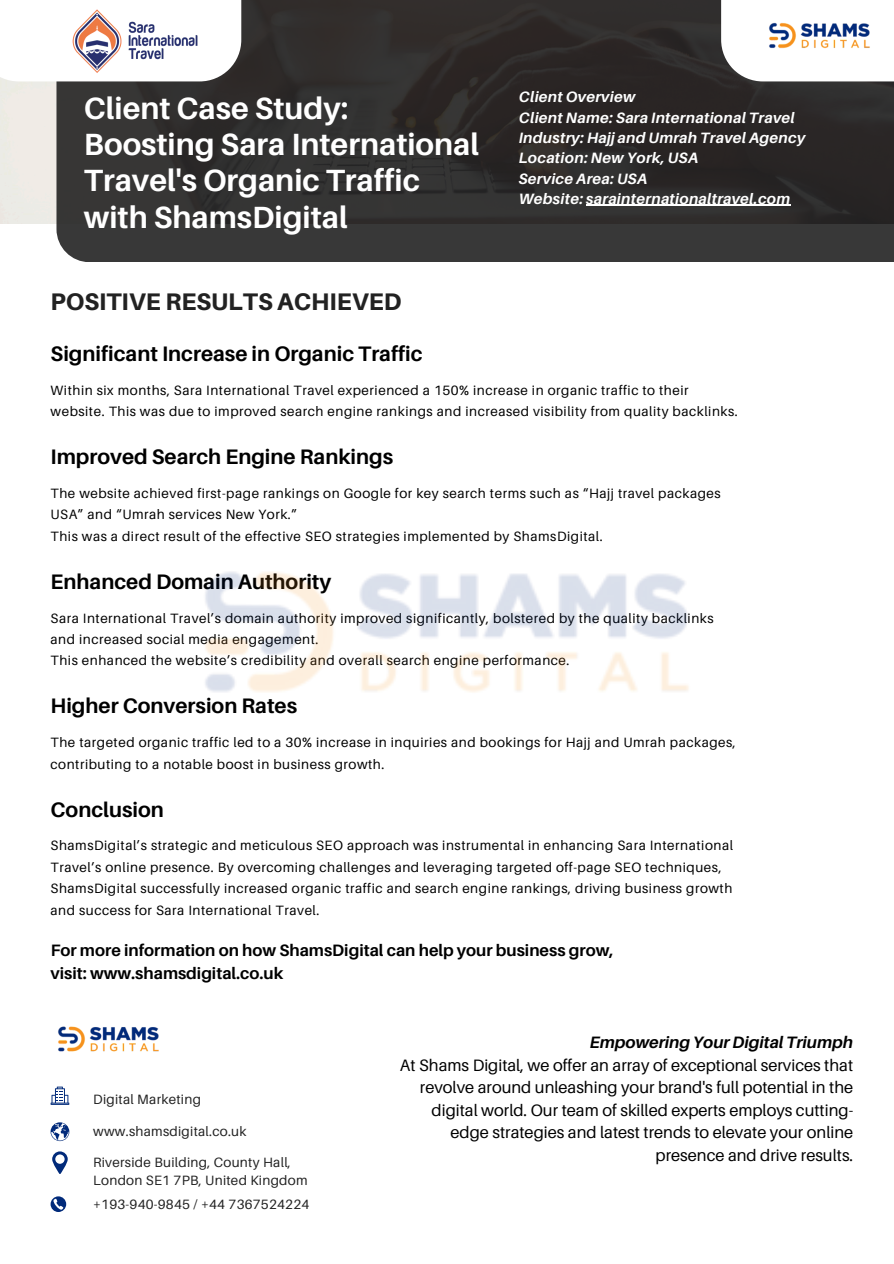
<style>
.page{position:relative;width:894px;height:1264px;background:#fff}
.page>*{position:absolute;margin:0;border:0;box-sizing:border-box;transform-origin:0 0}
.t1{font:700 30.75px/36.3px "Aileron";color:#fff}
.t2{font:800 24px "Aileron";color:#222}
.t3{font:700 21px "Aileron";color:#000}
.t4{font:16.5px/22.5px "Aileron";color:#000;text-align:right}
.t5{font:700 16.5px/22.5px "Aileron";color:#000}
.t6{font:italic 700 15px/20.2px "Aileron";letter-spacing:.02em;color:#fff}
.t7{font:13.5px/21.3px "Aileron";letter-spacing:.04em;color:#000}
.t8{font:13.5px/18px "Aileron";letter-spacing:.02em;color:#222}
.s1{font-weight:700;font-style:italic}
</style>
<div class="page">
<svg style="left:52px;top:1151px;width:16px;height:22px"></svg>
<svg style="left:51px;top:1086px;width:18px;height:18px"></svg>
<svg style="left:51px;top:1122px;width:18px;height:19px"></svg>
<svg style="left:56px;top:0;width:837px;height:262px;background:#312f2e"></svg>
<div style="left:721px;top:0;width:172px;height:81px;background:#fff"></div>
<img style="left:769px;top:22px;width:101px;height:27px">
<div style="left:0;top:0;width:241px;height:81px;background:#fff"></div>
<img style="left:72px;top:9px;width:126px;height:64px">
<img style="left:58px;top:1026px;width:101px;height:26px">
<svg style="left:51px;top:1196px;width:15px;height:15px"></svg>
<hr style="left:586px;top:205px;width:204px;height:1px;background:#fff">
<img style="left:205px;top:572px;width:484px;height:120px">
<p class="t1" style="left:84px;top:89px;width:396px">Client Case Study:<br>Boosting Sara International<br>Travel's Organic Traffic with ShamsDigital</p>
<p class="t2" style="left:51px;top:287px;width:352px">POSITIVE RESULTS ACHIEVED</p>
<h3 class="t6" style="left:518px;top:87px;width:288px">Client Overview<br>Client Name: Sara International Travel<br>Industry: Hajj and Umrah Travel Agency<br>Location: New York, USA<br>Service Area: USA<br>Website: sarainternationaltravel.com</h3>
<h3 class="t3" style="left:51px;top:341px;width:373px">Significant Increase in Organic Traffic</h3>
<p class="t7" style="left:51px;top:379px;width:688px">Within six months, Sara International Travel experienced a 150% increase in organic traffic to their website. This was due to improved search engine rankings and increased visibility from quality backlinks.</p>
<h3 class="t3" style="left:51px;top:444px;width:344px">Improved Search Engine Rankings</h3>
<p class="t7" style="left:51px;top:482px;width:671px">The website achieved first-page rankings on Google for key search terms such as “Hajj travel packages<br>USA” and “Umrah services New York.”</p>
<h3 class="t7" style="left:51px;top:525px;width:553px">This was a direct result of the effective SEO strategies implemented by ShamsDigital.</h3>
<p class="t3" style="left:51px;top:568px;width:282px">Enhanced Domain Authority</p>
<h4 class="t7" style="left:51px;top:607px;width:664px">Sara International Travel’s domain authority improved significantly, bolstered by the quality backlinks and increased social media engagement.</h4>
<p class="t7" style="left:51px;top:649px;width:520px">This enhanced the website’s credibility and overall search engine performance.</p>
<h5 class="t3" style="left:51px;top:693px;width:248px">Higher Conversion Rates</h5>
<p class="t7" style="left:51px;top:731px;width:686px">The targeted organic traffic led to a 30% increase in inquiries and bookings for Hajj and Umrah packages, contributing to a notable boost in business growth.</p>
<p class="t3" style="left:51px;top:796px;width:115px">Conclusion</p>
<p class="t7" style="left:51px;top:834px;width:683px">ShamsDigital’s strategic and meticulous SEO approach was instrumental in enhancing Sara International Travel’s online presence. By overcoming challenges and leveraging targeted off-page SEO techniques, ShamsDigital successfully increased organic traffic and search engine rankings, driving business growth and success for Sara International Travel.</p>
<p class="t5" style="left:51px;top:939px;width:564px">For more information on how ShamsDigital can help your business grow, visit: www.shamsdigital.co.uk</p>
<h3 class="t8" style="left:93px;top:1090px;width:109px">Digital Marketing</h3>
<p class="t8" style="left:93px;top:1122px;width:155px">www.shamsdigital.co.uk</p>
<p class="t8" style="left:93px;top:1153px;width:216px">Riverside Building, County Hall,<br>London SE1 7PB, United Kingdom</p>
<p class="t8" style="left:93px;top:1194px;width:217px">+193-940-9845 / +44 7367524224</p>
<p class="t4" style="left:400px;top:1030px;width:454px"><span class="s1">Empowering Your Digital Triumph<br></span>At Shams Digital, we offer an array of exceptional services that revolve around unleashing your brand's full potential in the digital world. Our team of skilled experts employs cutting&shy;edge strategies and latest trends to elevate your online presence and drive results.</p>
</div>
